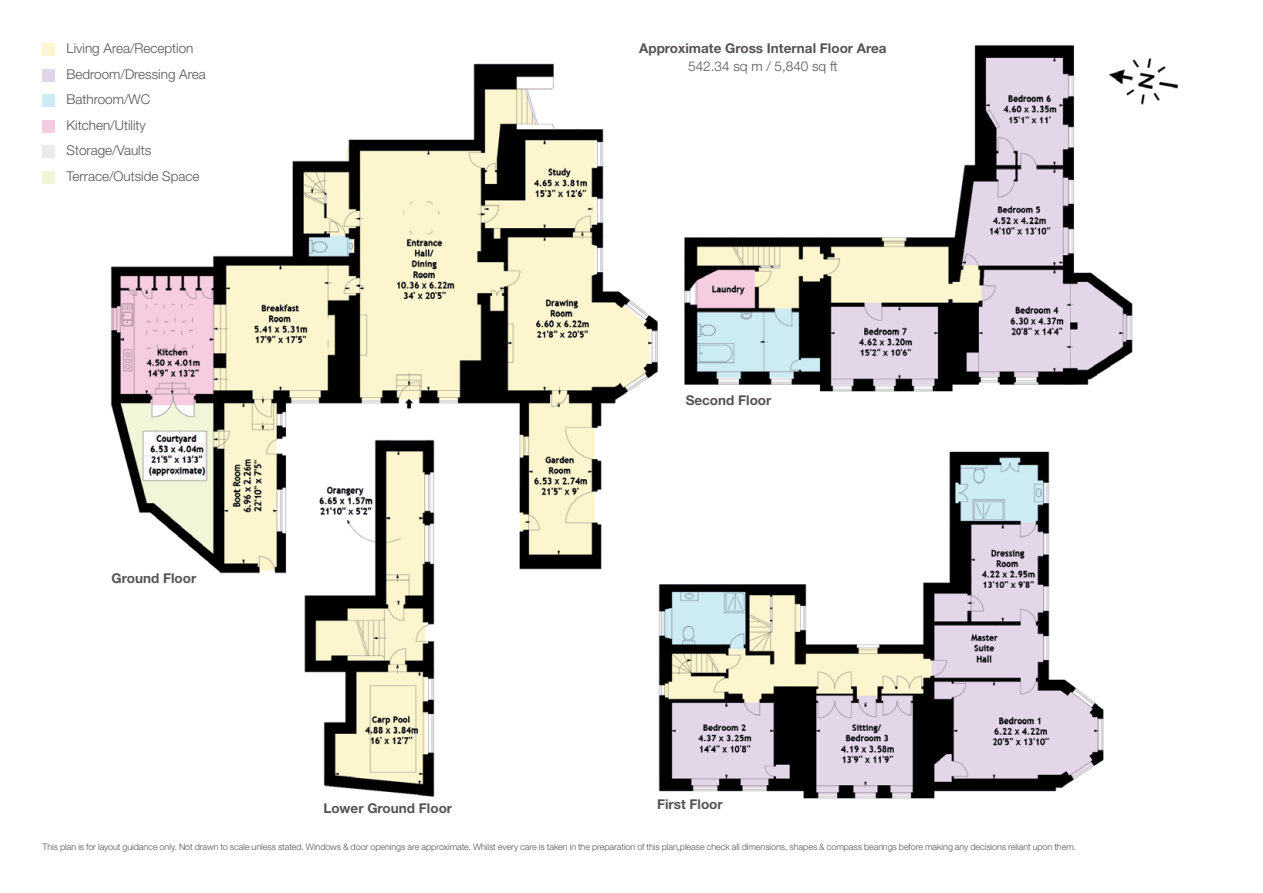
<style>
.page{position:relative;width:1263px;height:893px;background:#fff}
.page>*{position:absolute;margin:0;border:0;box-sizing:border-box;transform-origin:0 0}
.t1{font:300 13.5px/25.5px "Helvetica Neue";color:#575352}
.t2{font:700 13.5px "Helvetica Neue";color:#575352}
.t3{font:300 9px "Helvetica Neue";letter-spacing:-.005em;color:#575352}
</style>
<div class="page">
<img style="left:110px;top:45px;width:1023px;height:754px">
<img style="left:1104px;top:45px;width:75px;height:77px">
<div style="left:43px;top:43px;width:12px;height:13px;background:#fdf6ce"></div>
<div style="left:43px;top:69px;width:12px;height:13px;background:#e2d4e9"></div>
<div style="left:43px;top:94px;width:12px;height:13px;background:#cdebf4"></div>
<div style="left:43px;top:120px;width:12px;height:13px;background:#f5cce0"></div>
<div style="left:43px;top:145px;width:12px;height:13px;background:#ecebea"></div>
<div style="left:43px;top:171px;width:12px;height:13px;background:#f2f6d9"></div>
<h1 class="t1" style="left:67px;top:35px;width:141px">Living Area/Reception<br>Bedroom/Dressing Area<br>Bathroom/WC<br>Kitchen/Utility<br>Storage/Vaults<br>Terrace/Outside Space</h1>
<h1 class="t2" style="left:112px;top:569px;width:86px">Ground Floor</h1>
<h1 class="t2" style="left:323px;top:800px;width:130px">Lower Ground Floor</h1>
<h1 class="t2" style="left:639px;top:40px;width:249px">Approximate Gross Internal Floor Area</h1>
<h1 class="t1" style="left:688px;top:53px;width:151px">542.34 sq m / 5,840 sq ft</h1>
<h1 class="t2" style="left:686px;top:392px;width:87px">Second Floor</h1>
<h1 class="t2" style="left:657px;top:796px;width:67px">First Floor</h1>
<p class="t3" style="left:43px;top:842px;width:1035px">This plan is for layout guidance only. Not drawn to scale unless stated. Windows &amp; door openings are approximate. Whilst every care is taken in the preparation of this plan,please check all dimensions, shapes &amp; compass bearings before making any decisions reliant upon them.</p>
</div>
